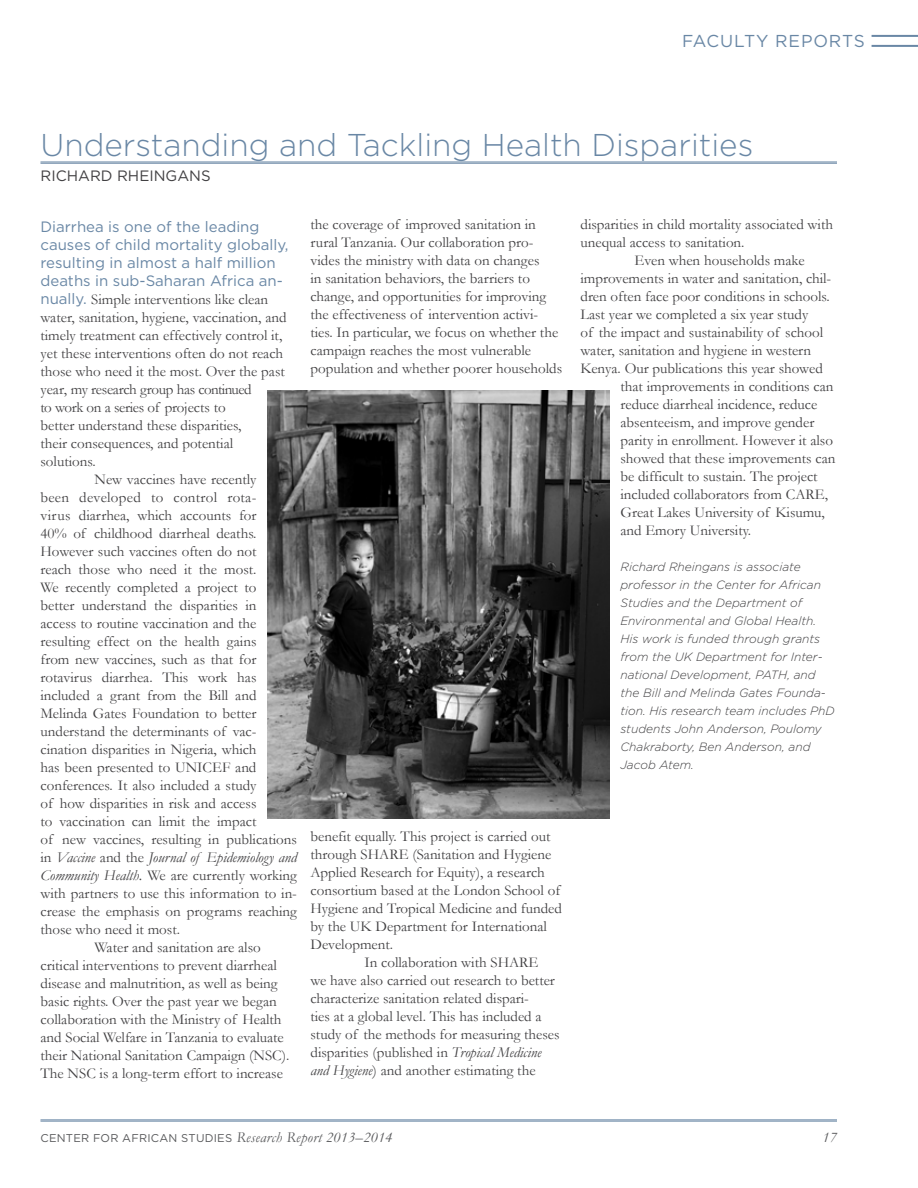
<style>
.page{position:relative;width:918px;height:1188px;background:#fff}
.page>*{position:absolute;margin:0;border:0;box-sizing:border-box;transform-origin:0 0}
.article_title{font:300 31.5px "Gotham";color:#6987a5}
.t1{font:17.25px "Gotham";letter-spacing:.05em;color:#6987a5}
.article_body{font:15px/18px "Garamond";color:#414042}
.author{font:15px "Gotham";color:#414042}
.t2{font:italic 15px "Garamond";color:#58595b}
.author_info{font:italic 300 12px/18px "Gotham";color:#414042}
.t3{font:11.25px "Gotham";letter-spacing:.02em;color:#58595b}
.s1{font-family:"Gotham";color:#6987a5}
.s2{font-style:italic}
.s3{font-family:"Garamond";font-style:italic;font-size:15px}
</style>
<div class="page">
<hr style="left:40px;top:1120px;width:797px;height:1px;background:#6987a5">
<hr style="left:40px;top:1121px;width:797px;height:1px;background:#6987a5">
<hr style="left:872px;top:45px;width:46px;height:2px;background:#6987a5">
<hr style="left:872px;top:35px;width:46px;height:2px;background:#6987a5">
<hr style="left:40px;top:162px;width:797px;height:1px;background:#6987a5">
<hr style="left:40px;top:163px;width:797px;height:1px;background:#6987a5">
<img style="left:268px;top:391px;width:342px;height:427px">
<p class="t1" style="left:682px;top:31px;width:184px">FACULTY REPORTS</p>
<p class="article_title" style="left:40px;top:128px;width:714px">Understanding and Tackling Health Disparities</p>
<p class="author" style="left:40px;top:168px;width:172px">RICHARD RHEINGANS</p>
<p class="article_body" style="left:40px;top:218px;width:250px"><span class="s1">Diarrhea is one of the leading causes of child mortality globally, resulting in almost a half million deaths in sub-Saharan Africa an&shy;nually.</span> Simple interventions like clean water, sanitation, hygiene, vaccination, and timely treatment can effectively control it, yet these interventions often do not reach those who need it the most. Over the past year, my research group has continued<br>to work on a series of projects to<br>better understand these disparities,<br>their consequences, and potential solutions.</p>
<p class="article_body" style="left:40px;top:470px;width:258px;text-indent:54px">New vaccines have recently<br>been developed to control rota-<br>virus diarrhea, which accounts for<br>40% of childhood diarrheal deaths.<br>However such vaccines often do not<br>reach those who need it the most.<br>We recently completed a project to<br>better understand the disparities in<br>access to routine vaccination and the resulting effect on the health gains<br>from new vaccines, such as that for rotavirus diarrhea. This work has included a grant from the Bill and Melinda Gates Foundation to better understand the determinants of vac&shy;cination disparities in Nigeria, which<br>has been presented to UNICEF and conferences. It also included a study<br>of how disparities in risk and access<br>to vaccination can limit the impact<br>of new vaccines, resulting in publications in <span class="s2">Vaccine</span> and the <span class="s2">Journal of Epidemiology and Community Health.</span> We are currently working with partners to use this information to in&shy;crease the emphasis on programs reaching those who need it most.</p>
<p class="article_body" style="left:40px;top:938px;width:251px;text-indent:54px">Water and sanitation are also critical interventions to prevent diarrheal disease and malnutrition, as well as being basic rights. Over the past year we began collaboration with the Ministry of Health and Social Welfare in Tanzania to evaluate their National Sanitation Campaign (NSC).<br>The NSC is a long-term effort to increase</p>
<p class="article_body" style="left:310px;top:215px;width:253px">the coverage of improved sanitation in rural Tanzania. Our collaboration pro&shy;vides the ministry with data on changes<br>in sanitation behaviors, the barriers to change, and opportunities for improving the effectiveness of intervention activi&shy;ties. In particular, we focus on whether the campaign reaches the most vulnerable population and whether poorer households</p>
<p class="article_body" style="left:310px;top:827px;width:253px">benefit equally. This project is carried out through SHARE (Sanitation and Hygiene Applied Research for Equity), a research consortium based at the London School of Hygiene and Tropical Medicine and funded by the UK Department for International Development.</p>
<p class="article_body" style="left:310px;top:953px;width:251px;text-indent:54px">In collaboration with SHARE<br>we have also carried out research to better characterize sanitation related dispari-<br>ties at a global level. This has included a study of the methods for measuring theses disparities (published in <span class="s2">Tropical Medicine and Hygiene</span>) and another estimating the</p>
<p class="article_body" style="left:580px;top:215px;width:254px">disparities in child mortality associated with unequal access to sanitation.</p>
<p class="article_body" style="left:634px;top:251px;width:172px">Even when households make</p>
<p class="article_body" style="left:580px;top:269px;width:252px">improvements in water and sanitation, chil-</p>
<p class="article_body" style="left:580px;top:287px;width:251px">dren often face poor conditions in schools.</p>
<p class="article_body" style="left:580px;top:305px;width:229px">Last year we completed a six year study</p>
<p class="article_body" style="left:580px;top:323px;width:244px">of the impact and sustainability of school</p>
<p class="article_body" style="left:580px;top:341px;width:232px">water, sanitation and hygiene in western</p>
<p class="article_body" style="left:580px;top:359px;width:244px">Kenya. Our publications this year showed</p>
<p class="article_body" style="left:620px;top:377px;width:215px">that improvements in conditions can</p>
<p class="article_body" style="left:620px;top:395px;width:199px">reduce diarrheal incidence, reduce</p>
<p class="article_body" style="left:620px;top:413px;width:195px">absenteeism, and improve gender</p>
<p class="article_body" style="left:620px;top:431px;width:214px">parity in enrollment. However it also</p>
<p class="article_body" style="left:620px;top:449px;width:217px">showed that these improvements can</p>
<p class="article_body" style="left:620px;top:467px;width:199px">be difficult to sustain. The project</p>
<p class="article_body" style="left:620px;top:485px;width:209px">included collaborators from CARE,</p>
<p class="article_body" style="left:620px;top:503px;width:206px">Great Lakes University of Kisumu,</p>
<p class="article_body" style="left:620px;top:521px;width:132px">and Emory University.</p>
<p class="author_info" style="left:620px;top:558px;width:216px">Richard Rheingans is associate professor in the Center for African<br>Studies and the Department of<br>Environmental and Global Health.<br>His work is funded through grants from the UK Department for Inter&shy;national Development, PATH, and the Bill and Melinda Gates Founda&shy;tion. His research team includes PhD students John Anderson, Poulomy<br>Chakraborty, Ben Anderson, and<br>Jacob Atem.</p>
<p class="t3" style="left:40px;top:1132px;width:353px">CENTER FOR AFRICAN STUDIES <span class="s3">Research Report 2013–2014</span></p>
<p class="t2" style="left:823px;top:1128px;width:16px">17</p>
</div>
